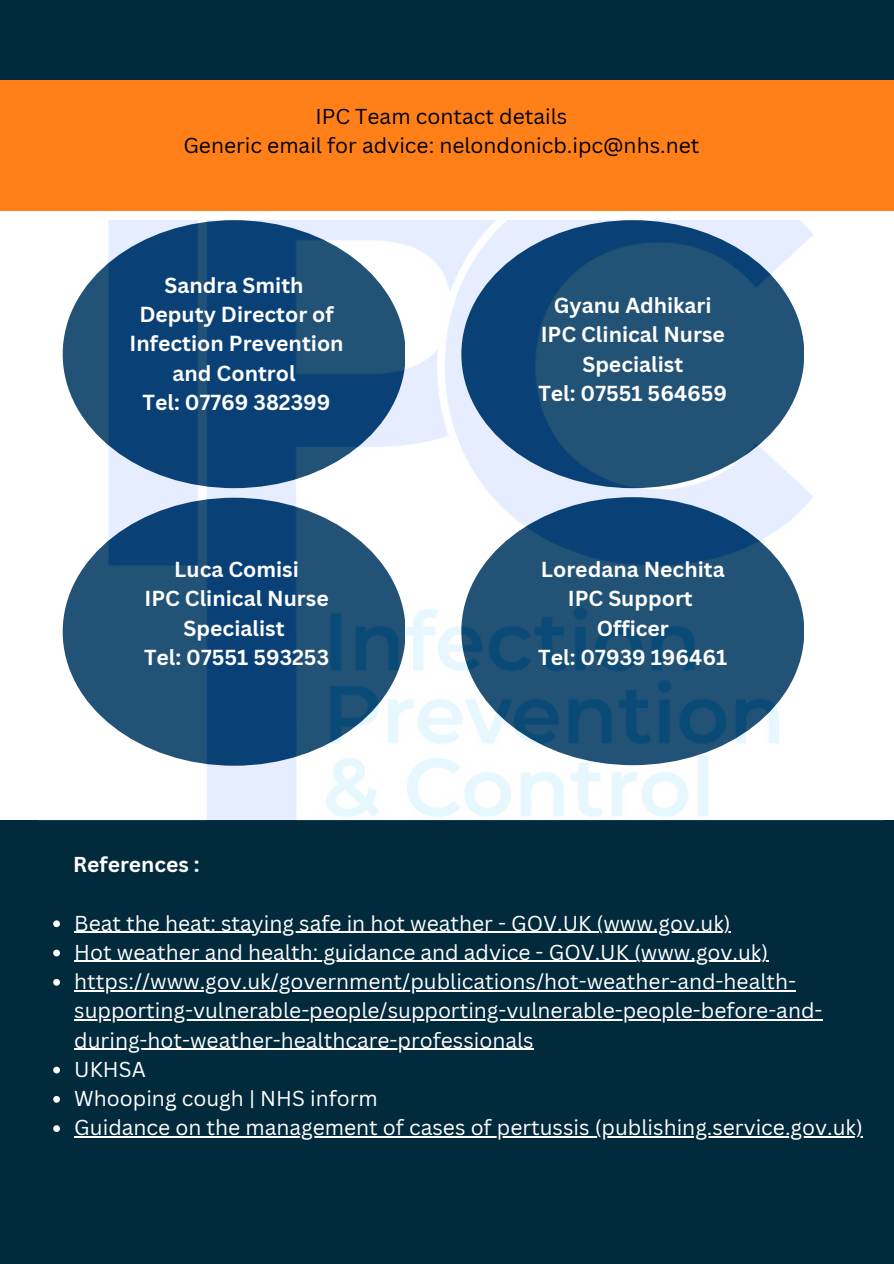
<style>
.page{position:relative;width:894px;height:1264px;background:#fff}
.page>*{position:absolute;margin:0;border:0;box-sizing:border-box;transform-origin:0 0}
.t1{font:700 21.15px/29.2px "Canva Sans";color:#fefeff;text-align:center}
.t2{font:21px/29.2px "Canva Sans";color:#fff}
.t3{font:21px "Canva Sans";color:#000}
.t4{font:700 21px "Canva Sans";color:#fff}
</style>
<div class="page">
<div style="left:0;top:0;width:893px;height:80px;background:#022a3d"></div>
<div style="left:0;top:80px;width:893px;height:131px;background:#ff8019"></div>
<div style="left:0;top:820px;width:893px;height:443px;background:#022a3d"></div>
<img style="left:62px;top:220px;width:751px;height:600px">
<svg style="left:53px;top:920px;width:7px;height:7px"></svg>
<hr style="left:74px;top:931px;width:656px;height:1px;background:#fff">
<svg style="left:53px;top:949px;width:7px;height:7px"></svg>
<hr style="left:74px;top:960px;width:694px;height:2px;background:#fff">
<svg style="left:53px;top:978px;width:7px;height:7px"></svg>
<hr style="left:74px;top:990px;width:721px;height:1px;background:#fff">
<hr style="left:74px;top:1019px;width:748px;height:1px;background:#fff">
<hr style="left:74px;top:1048px;width:459px;height:1px;background:#fff">
<svg style="left:53px;top:1066px;width:7px;height:7px"></svg>
<svg style="left:53px;top:1096px;width:7px;height:6px"></svg>
<svg style="left:53px;top:1125px;width:7px;height:6px"></svg>
<hr style="left:74px;top:1136px;width:788px;height:1px;background:#fff">
<p class="t3" style="left:315px;top:102px;width:253px">IPC Team contact details</p>
<p class="t3" style="left:183px;top:131px;width:517px">Generic email for advice: nelondonicb.ipc@nhs.net</p>
<p class="t1" style="left:130px;top:270px;width:215px">Sandra Smith<br>Deputy Director of<br>Infection Prevention and Control<br>Tel: 07769 382399</p>
<p class="t1" style="left:538px;top:290px;width:190px">Gyanu Adhikari<br>IPC Clinical Nurse<br>Specialist<br>Tel: 07551 564659</p>
<p class="t1" style="left:144px;top:554px;width:186px">Luca Comisi<br>IPC Clinical Nurse<br>Specialist<br>Tel: 07551 593253</p>
<p class="t1" style="left:538px;top:554px;width:190px">Loredana Nechita<br>IPC Support<br>Officer<br>Tel: 07939 196461</p>
<p class="t4" style="left:73px;top:849px;width:128px">References :</p>
<h1 class="t2" style="left:74px;top:907px;width:657px">Beat the heat: staying safe in hot weather - GOV.UK (www.gov.uk)</h1>
<h1 class="t2" style="left:74px;top:937px;width:695px">Hot weather and health: guidance and advice - GOV.UK (www.gov.uk)</h1>
<h1 class="t2" style="left:74px;top:966px;width:723px">https://www.gov.uk/government/publications/hot-weather-and-health-</h1>
<h1 class="t2" style="left:74px;top:995px;width:749px">supporting-vulnerable-people/supporting-vulnerable-people-before-and-</h1>
<h1 class="t2" style="left:74px;top:1024px;width:461px">during-hot-weather-healthcare-professionals<br>UKHSA<br>Whooping cough | NHS inform</h1>
<p class="t2" style="left:74px;top:1112px;width:789px">Guidance on the management of cases of pertussis (publishing.service.gov.uk)</p>
</div>
